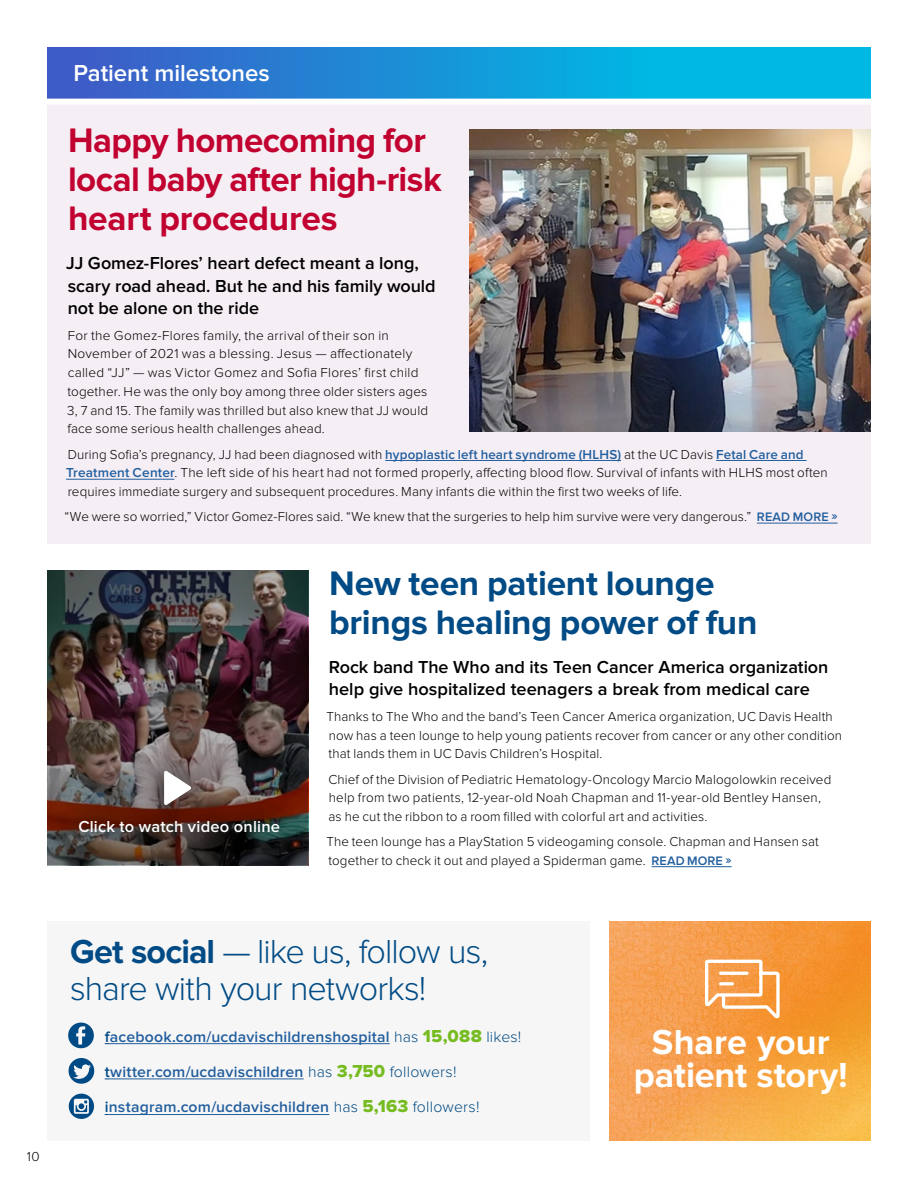
<style>
.page{position:relative;width:918px;height:1188px;background:#fff}
.page>*{position:absolute;margin:0;border:0;box-sizing:border-box;transform-origin:0 0}
.t1{font:700 36px/33.2px "Proxima Nova";color:#fff;text-align:center}
.t2{font:700 35.25px/39px "Proxima Nova";letter-spacing:-.015em;color:#c10230}
.t3{font:700 35.25px/39px "Proxima Nova";letter-spacing:-.005em;color:#004b85}
.t4{font:300 34.5px/37.5px "Proxima Nova";letter-spacing:-.03em;color:#004b85}
.t5{font:600 24px "Proxima Nova";letter-spacing:-.005em;color:#fff}
.t6{font:600 18px/22.5px "Proxima Nova";color:#000}
.t7{font:600 16.5px "Proxima Nova";letter-spacing:.01em;color:#fff}
.t8{font:600 15.6px "Proxima Nova";letter-spacing:.015em;color:#215e9e}
.t9{font:300 13.5px/18.8px "Proxima Nova";letter-spacing:.01em;color:#000}
.s1{font-weight:600;color:#215e9e}
.s2{font-weight:600;font-size:12.75px;color:#215e9e}
.s3{font-weight:700}
.s4{color:#004b85}
.s5{font-weight:300;color:#004b85}
.s6{font-family:"Proxima Nova Extrabld";font-weight:400;font-size:18px;color:#76bc21}
</style>
<div class="page">
<div style="left:47px;top:921px;width:543px;height:220px;background:#f7f6f6"></div>
<svg style="left:47px;top:47px;width:824px;height:51px;background:#1893d8"></svg>
<div style="left:47px;top:102px;width:824px;height:442px;background:#f5eef5"></div>
<div style="left:0;top:99px;width:883px;height:6px;background:#fff"></div>
<img style="left:610px;top:921px;width:261px;height:38px">
<img style="left:610px;top:959px;width:261px;height:182px">
<svg style="left:69px;top:1058px;width:25px;height:26px"></svg>
<svg style="left:68px;top:1023px;width:26px;height:25px"></svg>
<svg style="left:69px;top:1094px;width:25px;height:25px"></svg>
<hr style="left:110px;top:1043px;width:280px;height:1px;background:#215e9e">
<hr style="left:109px;top:1114px;width:220px;height:1px;background:#215e9e">
<hr style="left:110px;top:1079px;width:194px;height:1px;background:#215e9e">
<svg style="left:702px;top:958px;width:79px;height:63px"></svg>
<hr style="left:385px;top:460px;width:236px;height:1px;background:#215e9e">
<hr style="left:716px;top:460px;width:91px;height:1px;background:#215e9e">
<hr style="left:66px;top:479px;width:108px;height:1px;background:#215e9e">
<hr style="left:757px;top:523px;width:81px;height:1px;background:#215e9e">
<hr style="left:652px;top:866px;width:80px;height:1px;background:#215e9e">
<img style="left:469px;top:130px;width:402px;height:302px">
<img style="left:47px;top:570px;width:261px;height:295px">
<div style="left:56px;top:749px;width:246px;height:107px;background:#000;opacity:.75"></div>
<svg style="left:161px;top:766px;width:35px;height:31px"></svg>
<div style="left:56px;top:797px;width:246px;height:60px;background:#000;opacity:.75"></div>
<h3 class="t5" style="left:74px;top:59px;width:198px">Patient milestones</h3>
<h2 class="t2" style="left:68px;top:122px;width:375px">Happy homecoming for local baby after high-risk heart procedures</h2>
<h3 class="t6" style="left:66px;top:252px;width:371px">JJ Gomez-Flores’ heart defect meant a long, scary road ahead. But he and his family would not be alone on the ride</h3>
<p class="t9" style="left:67px;top:326px;width:362px">For the Gomez-Flores family, the arrival of their son in November of 2021 was a blessing. Jesus — affectionately called “JJ” — was Victor Gomez and Sofia Flores’ first child together. He was the only boy among three older sisters ages 3, 7 and 15. The family was thrilled but also knew that JJ would face some serious health challenges ahead.</p>
<p class="t9" style="left:66px;top:445px;width:763px">During Sofia’s pregnancy, JJ had been diagnosed with <span class="s1">hypoplastic left heart syndrome (HLHS)</span> at the UC Davis <span class="s1">Fetal Care and<br>Treatment Center</span>. The left side of his heart had not formed properly, affecting blood flow. Survival of infants with HLHS most often requires immediate surgery and subsequent procedures. Many infants die within the first two weeks of life.</p>
<p class="t9" style="left:65px;top:508px;width:774px">“We were so worried,” Victor Gomez-Flores said. “We knew that the surgeries to help him survive were very dangerous.” <span class="s2">READ MORE »</span></p>
<p class="t7" style="left:78px;top:817px;width:203px">Click to watch video online</p>
<h2 class="t3" style="left:329px;top:565px;width:430px">New teen patient lounge brings healing power of fun</h2>
<h3 class="t6" style="left:329px;top:656px;width:501px">Rock band The Who and its Teen Cancer America organization help give hospitalized teenagers a break from medical care</h3>
<p class="t9" style="left:326px;top:707px;width:517px">Thanks to The Who and the band’s Teen Cancer America organization, UC Davis Health now has a teen lounge to help young patients recover from cancer or any other condition that lands them in UC Davis Children’s Hospital.</p>
<p class="t9" style="left:328px;top:770px;width:504px">Chief of the Division of Pediatric Hematology-Oncology Marcio Malogolowkin received help from two patients, 12-year-old Noah Chapman and 11-year-old Bentley Hansen, as he cut the ribbon to a room filled with colorful art and activities.</p>
<p class="t9" style="left:326px;top:833px;width:494px">The teen lounge has a PlayStation 5 videogaming console. Chapman and Hansen sat together to check it out and played a Spiderman game. <span class="s2">READ MORE »</span></p>
<p class="t9" style="left:27px;top:1147px;width:14px">10</p>
<h3 class="t4" style="left:70px;top:934px;width:420px"><span class="s3">Get social</span> — like us, follow us, share with your networks!</h3>
<p class="t8" style="left:105px;top:1027px;width:418px"><span class="s4">f</span>acebook.com/ucdavischildrenshospital <span class="s5">has</span> <span class="s6">15,088</span> <span class="s5">likes!</span></p>
<p class="t8" style="left:105px;top:1063px;width:353px"><span class="s4">t</span>witter.com/ucdavischildren <span class="s5">has</span> <span class="s6">3,750</span> <span class="s5">followers!</span></p>
<p class="t8" style="left:105px;top:1098px;width:376px"><span class="s4">i</span>nstagram.com/ucdavischildren <span class="s5">has</span> <span class="s6">5,163</span> <span class="s5">followers!</span></p>
<h1 class="t1" style="left:634px;top:1027px;width:215px">Share your patient story!</h1>
</div>
